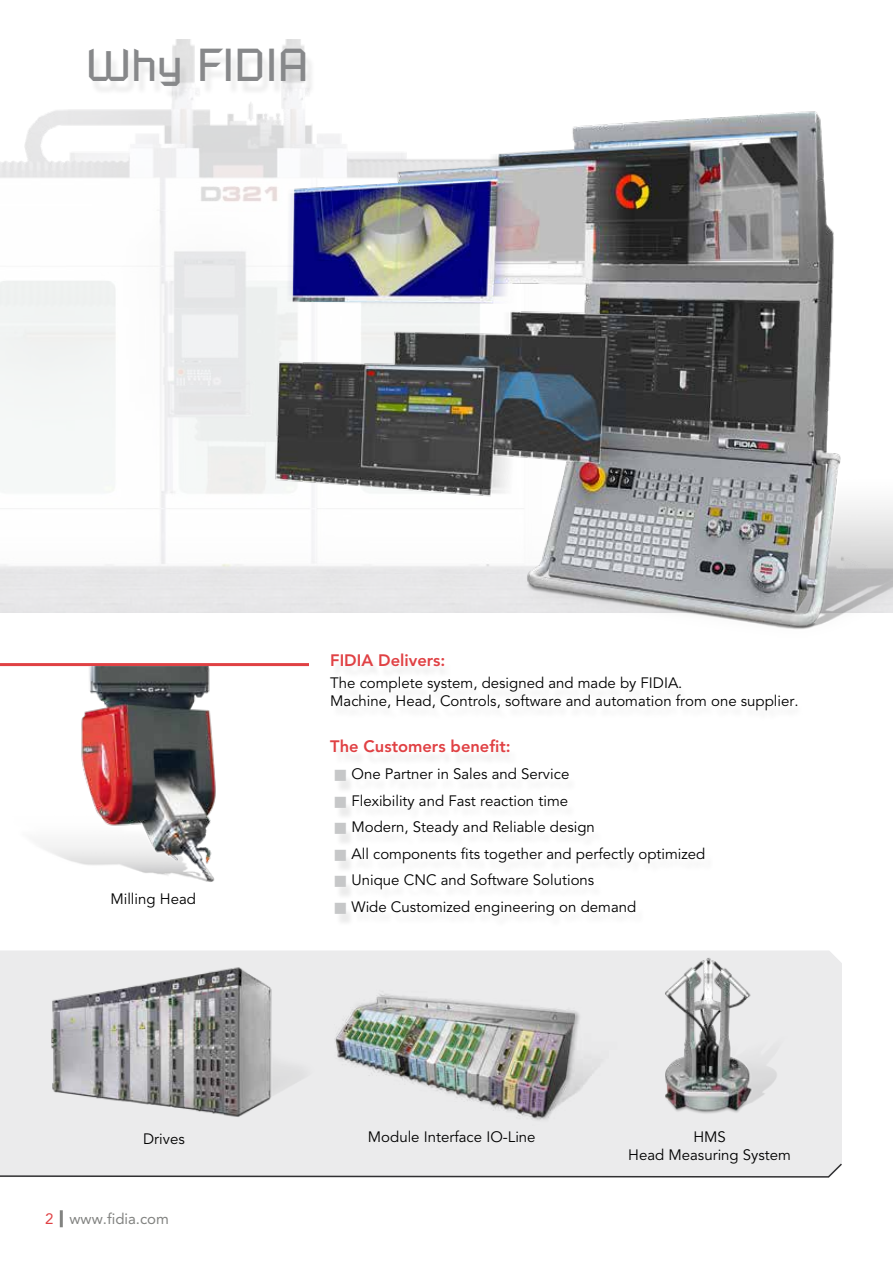
<style>
.page{position:relative;width:893px;height:1263px;background:#fff}
.page>*{position:absolute;margin:0;border:0;box-sizing:border-box;transform-origin:0 0}
.t1{font:45px "Russell Square";color:#87888a}
.t2{font:800 16.5px "Avenir";color:#e04144}
.t3{font:15px/26.5px "Avenir";color:#000}
.t4{font:15px "Avenir";color:#828381}
.s1{color:#e04144}
</style>
<div class="page">
<hr style="left:60px;top:1210px;width:3px;height:17px;background:#828381">
<div style="left:0;top:950px;width:842px;height:212px;background:#ebebec"></div>
<hr style="left:0;top:663px;width:309px;height:3px;background:#e04144">
<img style="left:159px;top:100px;width:734px;height:529px">
<img style="left:0;top:666px;width:309px;height:216px">
<img style="left:49px;top:962px;width:288px;height:172px">
<img style="left:334px;top:957px;width:300px;height:169px">
<img style="left:637px;top:950px;width:151px;height:180px">
<svg style="left:0;top:1162px;width:842px;height:16px;background:#dadadb"></svg>
<div style="left:90px;top:54px;width:225px;height:46px;background:#000;opacity:.08"></div>
<h1 class="t1" style="left:86px;top:38px;width:224px">Why FIDIA</h1>
<p class="t3" style="left:110px;top:886px;width:87px">Milling Head</p>
<p class="t2" style="left:330px;top:650px;width:117px">FIDIA Delivers:</p>
<p class="t3" style="left:330px;top:674px;width:470px;line-height:18px">The complete system, designed and made by FIDIA.<br>Machine, Head, Controls, software and automation from one supplier.</p>
<p class="t2" style="left:330px;top:737px;width:182px">The Customers benefit:</p>
<p class="t3" style="left:351px;top:761px;width:355px">One Partner in Sales and Service<br>Flexibility and Fast reaction time<br>Modern, Steady and Reliable design<br>All components fits together and perfectly optimized Unique CNC and Software Solutions<br>Wide Customized engineering on demand</p>
<p class="t3" style="left:143px;top:1126px;width:43px">Drives</p>
<p class="t3" style="left:368px;top:1124px;width:169px">Module Interface IO-Line</p>
<p class="t3" style="left:628px;top:1128px;width:164px;line-height:18px;text-align:center">HMS<br>Head Measuring System</p>
<p class="t4" style="left:45px;top:1210px;width:125px"><span class="s1">2</span> www.fidia.com</p>
</div>
